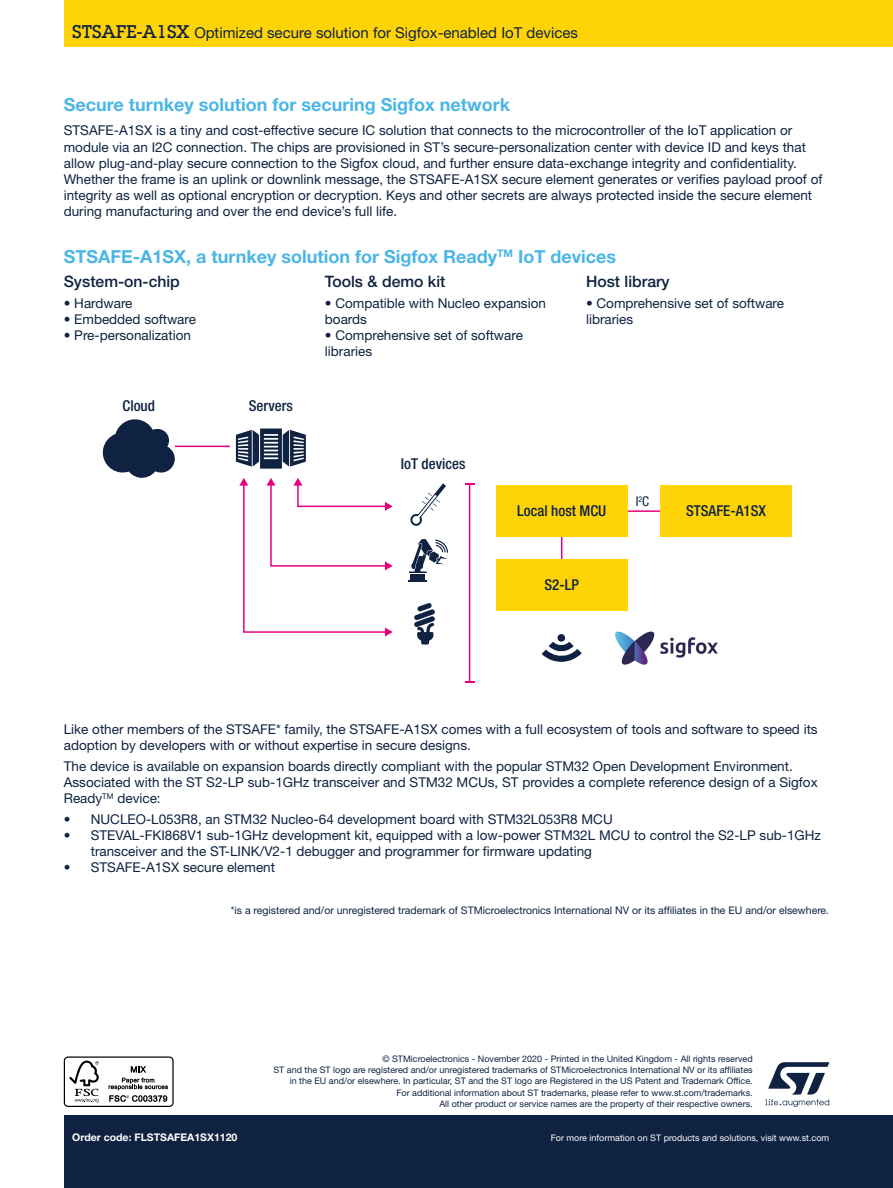
<style>
.page{position:relative;width:893px;height:1188px;background:#fff}
.page>*{position:absolute;margin:0;border:0;box-sizing:border-box;transform-origin:0 0}
.t1{font:700 18px "Helvetica Neue LT Std";color:#4bb6e6}
.t2{font:500 15.75px "Helvetica Neue LT Std";color:#0f2241}
.t3{font:15px "Helvetica Neue LT Std";color:#0f2241}
.t4{font:500 condensed 15px "Helvetica Neue LT Std";color:#0f2241}
.t5{font:13.5px/16.2px "Helvetica Neue LT Std";color:#0f2241}
.t6{font:condensed 13.5px "Helvetica Neue LT Std";color:#0f2241}
.t7{font:10.5px "Helvetica Neue LT Std";color:#0f2241}
.t8{font:700 10.5px "Helvetica Neue LT Std";color:#fff}
.t9{font:9px/11.2px "Helvetica Neue LT Std";color:#0f2241;text-align:right}
.t10{font:9px "Helvetica Neue LT Std";color:#fff}
.s1{font-family:"Lubalin Graph Std";font-weight:500;font-size:18px}
</style>
<div class="page">
<div style="left:64px;top:0;width:829px;height:47px;background:#ffd407"></div>
<div style="left:64px;top:1115px;width:829px;height:73px;background:#0f2241"></div>
<svg style="left:765px;top:1062px;width:64px;height:45px"></svg>
<svg style="left:64px;top:1056px;width:110px;height:51px"></svg>
<hr style="left:615px;top:510px;width:55px;height:2px;background:#e6007d">
<hr style="left:561px;top:523px;width:1px;height:55px;background:#e6007d">
<hr style="left:469px;top:484px;width:1px;height:198px;background:#e6007d">
<svg style="left:465px;top:483px;width:9px;height:2px"></svg>
<svg style="left:465px;top:681px;width:9px;height:2px"></svg>
<div style="left:496px;top:485px;width:131px;height:52px;background:#ffd407"></div>
<div style="left:660px;top:485px;width:132px;height:52px;background:#ffd407"></div>
<svg style="left:236px;top:429px;width:70px;height:40px"></svg>
<svg style="left:410px;top:483px;width:36px;height:43px"></svg>
<svg style="left:408px;top:580px;width:19px;height:2px"></svg>
<div style="left:410px;top:574px;width:15px;height:5px;background:#0f2241"></div>
<svg style="left:409px;top:539px;width:39px;height:34px"></svg>
<svg style="left:102px;top:419px;width:74px;height:59px"></svg>
<svg style="left:414px;top:603px;width:21px;height:42px"></svg>
<hr style="left:175px;top:446px;width:55px;height:1px;background:#e6007d">
<div style="left:496px;top:560px;width:131px;height:51px;background:#ffd407"></div>
<svg style="left:239px;top:478px;width:154px;height:159px"></svg>
<svg style="left:542px;top:634px;width:40px;height:28px"></svg>
<img style="left:615px;top:631px;width:103px;height:34px">
<p class="t3" style="left:72px;top:24px;width:507px"><span class="s1">STSAFE-A1SX</span> Optimized secure solution for Sigfox-enabled IoT devices</p>
<h1 class="t1" style="left:64px;top:93px;width:448px">Secure turnkey solution for securing Sigfox network</h1>
<p class="t5" style="left:64px;top:122px;width:760px">STSAFE-A1SX is a tiny and cost-effective secure IC solution that connects to the microcontroller of the IoT application or module via an I2C connection. The chips are provisioned in ST’s secure-personalization center with device ID and keys that allow plug-and-play secure connection to the Sigfox cloud, and further ensure data-exchange integrity and confidentiality.<br>Whether the frame is an uplink or downlink message, the STSAFE-A1SX secure element generates or verifies payload proof of integrity as well as optional encryption or decryption. Keys and other secrets are always protected inside the secure element during manufacturing and over the end device’s full life.</p>
<h1 class="t1" style="left:64px;top:246px;width:554px">STSAFE-A1SX, a turnkey solution for Sigfox Ready<sup>TM</sup> IoT devices</h1>
<p class="t2" style="left:64px;top:272px;width:118px">System-on-chip</p>
<p class="t5" style="left:64px;top:295px;width:70px">• Hardware</p>
<p class="t5" style="left:64px;top:311px;width:134px">• Embedded software</p>
<p class="t5" style="left:64px;top:327px;width:129px">• Pre-personalization</p>
<p class="t4" style="left:123px;top:397px;width:34px">Cloud</p>
<p class="t4" style="left:249px;top:397px;width:46px">Servers</p>
<p class="t2" style="left:325px;top:272px;width:122px">Tools &amp; demo kit</p>
<p class="t5" style="left:325px;top:295px;width:223px">• Compatible with Nucleo expansion boards</p>
<p class="t5" style="left:325px;top:327px;width:200px">• Comprehensive set of software libraries</p>
<p class="t4" style="left:401px;top:454px;width:66px">IoT devices</p>
<p class="t2" style="left:586px;top:272px;width:85px">Host library</p>
<p class="t5" style="left:586px;top:295px;width:200px">• Comprehensive set of software libraries</p>
<p class="t4" style="left:517px;top:501px;width:91px">Local host MCU</p>
<p class="t4" style="left:544px;top:576px;width:36px">S2-LP</p>
<p class="t6" style="left:636px;top:494px;width:15px">I<sup>2</sup>C</p>
<p class="t4" style="left:686px;top:501px;width:82px">STSAFE-A1SX</p>
<p class="t5" style="left:64px;top:721px;width:755px">Like other members of the STSAFE* family, the STSAFE-A1SX comes with a full ecosystem of tools and software to speed its adoption by developers with or without expertise in secure designs.</p>
<p class="t5" style="left:64px;top:758px;width:755px">The device is available on expansion boards directly compliant with the popular STM32 Open Development Environment.<br>Associated with the ST S2-LP sub-1GHz transceiver and STM32 MCUs, ST provides a complete reference design of a Sigfox<br>Ready<sup>TM</sup> device:</p>
<p class="t5" style="left:64px;top:811px;width:550px">• NUCLEO-L053R8, an STM32 Nucleo-64 development board with STM32L053R8 MCU</p>
<p class="t5" style="left:91px;top:827px;width:732px;text-indent:-27px">• STEVAL-FKI868V1 sub-1GHz development kit, equipped with a low-power STM32L MCU to control the S2-LP sub-1GHz transceiver and the ST-LINK/V2-1 debugger and programmer for firmware updating</p>
<p class="t5" style="left:64px;top:859px;width:213px">• STSAFE-A1SX secure element</p>
<p class="t7" style="left:231px;top:904px;width:600px">*is a registered and/or unregistered trademark of STMicroelectronics International NV or its affiliates in the EU and/or elsewhere.</p>
<p class="t9" style="left:273px;top:1053px;width:481px">© STMicroelectronics - November 2020 - Printed in the United Kingdom - All rights reserved<br>ST and the ST logo are registered and/or unregistered trademarks of STMicroelectronics International NV or its affiliates in the EU and/or elsewhere. In particular, ST and the ST logo are Registered in the US Patent and Trademark Office.<br>For additional information about ST trademarks, please refer to www.st.com/trademarks.<br>All other product or service names are the property of their respective owners.</p>
<p class="t8" style="left:72px;top:1131px;width:167px">Order code: FLSTSAFEA1SX1120</p>
<p class="t10" style="left:551px;top:1133px;width:280px">For more information on ST products and solutions, visit www.st.com</p>
</div>
